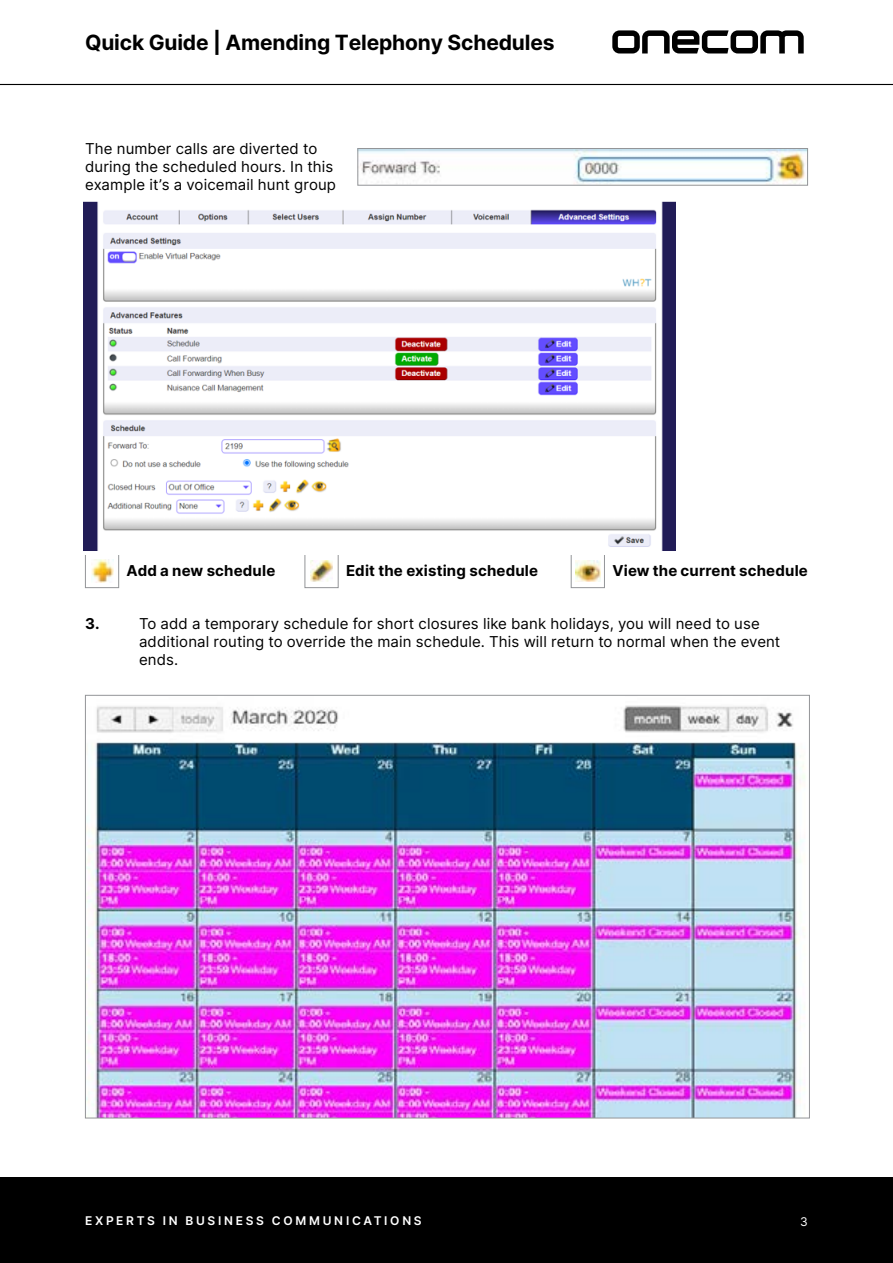
<style>
.page{position:relative;width:893px;height:1263px;background:#fff}
.page>*{position:absolute;margin:0;border:0;box-sizing:border-box;transform-origin:0 0}
.t1{font:700 21px "Inter";letter-spacing:-.005em;color:#000}
.t2{font:15px/18px "Inter";letter-spacing:.01em;color:#000}
.t3{font:700 15px "Inter";letter-spacing:.01em;color:#000}
.t4{font:600 12px "Inter";letter-spacing:.225em;color:#fff}
.t5{font:12px "Inter";color:#fff}
</style>
<div class="page">
<hr style="left:0;top:84px;width:893px;height:1px;background:#000">
<svg style="left:612px;top:30px;width:192px;height:23px"></svg>
<div style="left:0;top:1178px;width:893px;height:85px;background:#000"></div>
<img style="left:359px;top:150px;width:447px;height:34px">
<div style="left:357px;top:148px;width:451px;height:38px;border:1px solid #939598"></div>
<svg style="left:85px;top:555px;width:34px;height:33px"></svg>
<svg style="left:304px;top:555px;width:35px;height:33px"></svg>
<svg style="left:570px;top:555px;width:35px;height:33px"></svg>
<img style="left:85px;top:694px;width:725px;height:425px">
<img style="left:84px;top:202px;width:591px;height:349px">
<h1 class="t1" style="left:85px;top:27px;width:471px">Quick Guide | Amending Telephony Schedules</h1>
<p class="t2" style="left:85px;top:140px;width:252px">The number calls are diverted to during the scheduled hours. In this example it’s a voicemail hunt group</p>
<p class="t3" style="left:127px;top:560px;width:150px">Add a new schedule</p>
<p class="t3" style="left:346px;top:560px;width:194px">Edit the existing schedule</p>
<p class="t3" style="left:612px;top:560px;width:197px">View the current schedule</p>
<p class="t3" style="left:85px;top:612px;width:16px">3.</p>
<p class="t2" style="left:139px;top:614px;width:643px">To add a temporary schedule for short closures like bank holidays, you will need to use additional routing to override the main schedule. This will return to normal when the event ends.</p>
<p class="t4" style="left:85px;top:1212px;width:338px">EXPERTS IN BUSINESS COMMUNICATIONS</p>
<p class="t5" style="left:800px;top:1213px;width:9px">3</p>
</div>
